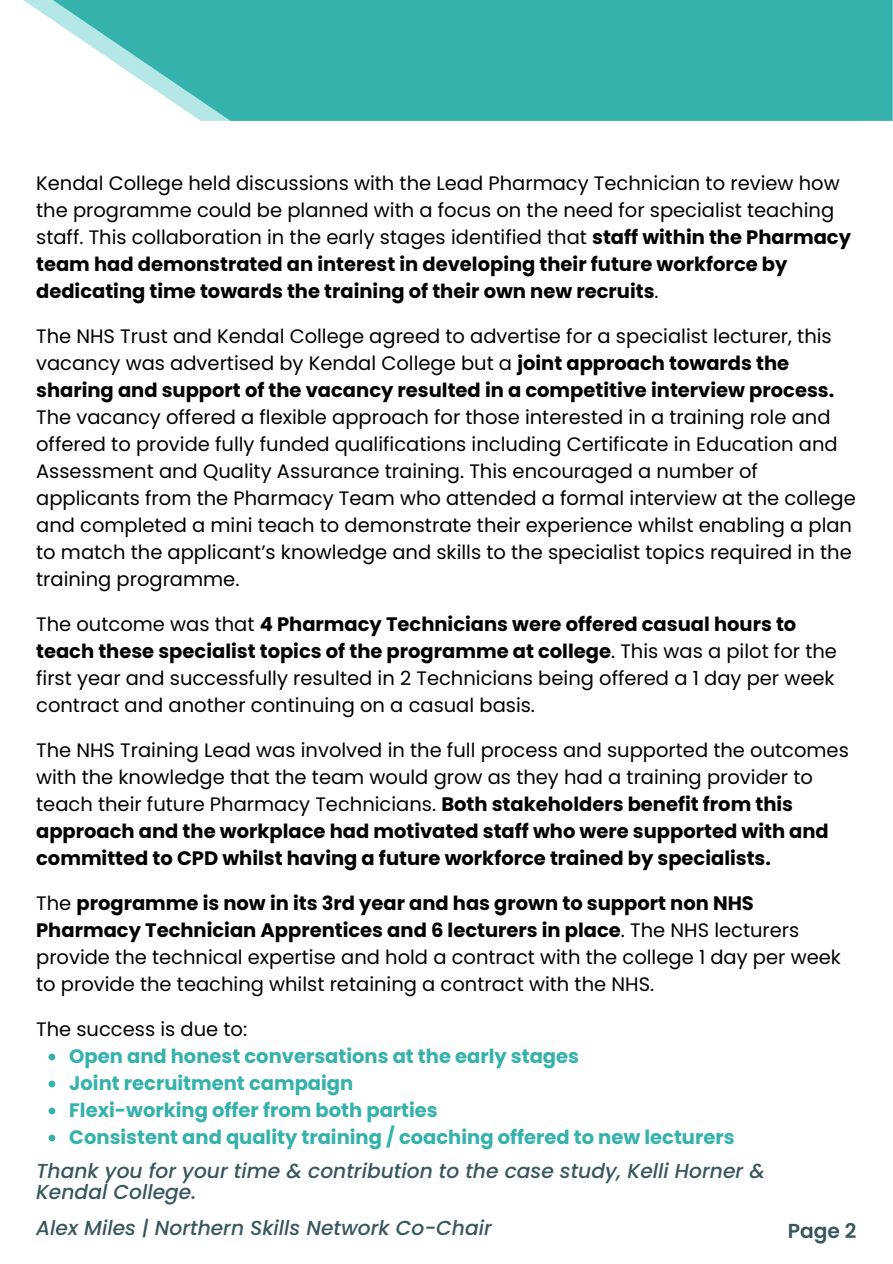
<style>
.page{position:relative;width:893px;height:1264px;background:#fff}
.page>*{position:absolute;margin:0;border:0;box-sizing:border-box;transform-origin:0 0}
.t1{font:italic 500 20.25px/21.3px "Poppins";color:#37575f}
.t2{font:600 20.25px "Poppins";color:#37575f}
.t3{font:19.5px/27px "Poppins";color:#000}
.t4{font:700 19.5px "Poppins";color:#34b2ab}
.s1{font-weight:700}
</style>
<div class="page">
<svg style="left:23px;top:0;width:869px;height:121px;background:#4dbbb5"></svg>
<svg style="left:49px;top:1053px;width:6px;height:7px"></svg>
<svg style="left:49px;top:1080px;width:6px;height:7px"></svg>
<svg style="left:49px;top:1107px;width:6px;height:7px"></svg>
<svg style="left:49px;top:1134px;width:6px;height:7px"></svg>
<p class="t3" style="left:36px;top:170px;width:816px">Kendal College held discussions with the Lead Pharmacy Technician to review how the programme could be planned with a focus on the need for specialist teaching staff. This collaboration in the early stages identified that <span class="s1">staff within the Pharmacy team had demonstrated an interest in developing their future workforce by dedicating time towards the training of their own new recruits</span>.</p>
<p class="t3" style="left:36px;top:322px;width:821px">The NHS Trust and Kendal College agreed to advertise for a specialist lecturer, this vacancy was advertised by Kendal College but a <span class="s1">joint approach towards the sharing and support of the vacancy resulted in a competitive interview process.<br></span>The vacancy offered a flexible approach for those interested in a training role and offered to provide fully funded qualifications including Certificate in Education and Assessment and Quality Assurance training. This encouraged a number of applicants from the Pharmacy Team who attended a formal interview at the college and completed a mini teach to demonstrate their experience whilst enabling a plan to match the applicant’s knowledge and skills to the specialist topics required in the training programme.</p>
<p class="t3" style="left:36px;top:610px;width:802px">The outcome was that <span class="s1">4 Pharmacy Technicians were offered casual hours to teach these specialist topics of the programme at college</span>. This was a pilot for the first year and successfully resulted in 2 Technicians being offered a 1 day per week contract and another continuing on a casual basis.</p>
<p class="t3" style="left:36px;top:736px;width:814px">The NHS Training Lead was involved in the full process and supported the outcomes with the knowledge that the team would grow as they had a training provider to teach their future Pharmacy Technicians. <span class="s1">Both stakeholders benefit from this approach and the workplace had motivated staff who were supported with and committed to CPD whilst having a future workforce trained by specialists.</span></p>
<p class="t3" style="left:36px;top:889px;width:806px">The <span class="s1">programme is now in its 3rd year and has grown to support non NHS Pharmacy Technician Apprentices and 6 lecturers in place</span>. The NHS lecturers provide the technical expertise and hold a contract with the college 1 day per week to provide the teaching whilst retaining a contract with the NHS.</p>
<p class="t3" style="left:36px;top:1015px;width:212px">The success is due to:</p>
<p class="t4" style="left:69px;top:1042px;width:511px">Open and honest conversations at the early stages</p>
<p class="t4" style="left:69px;top:1069px;width:285px">Joint recruitment campaign</p>
<p class="t4" style="left:69px;top:1096px;width:370px">Flexi-working offer from both parties</p>
<p class="t4" style="left:69px;top:1123px;width:666px">Consistent and quality training / coaching offered to new lecturers</p>
<p class="t1" style="left:36px;top:1159px;width:730px">Thank you for your time &amp; contribution to the case study, Kelli Horner &amp;<br>Kendal College.</p>
<p class="t1" style="left:36px;top:1217px;width:457px">Alex Miles | Northern Skills Network Co-Chair</p>
<p class="t2" style="left:787px;top:1216px;width:70px">Page 2</p>
</div>
